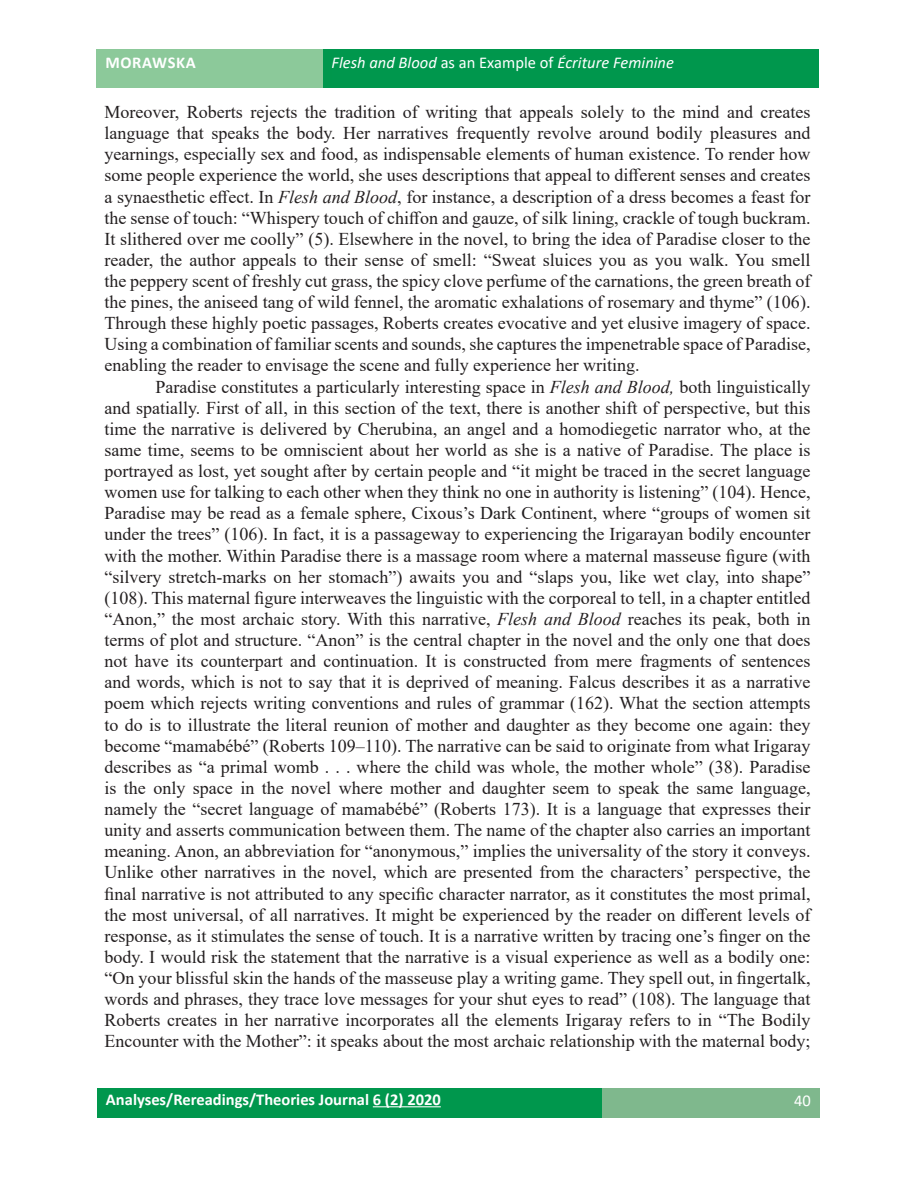
<style>
.page{position:relative;width:915px;height:1187px;background:#fff}
.page>*{position:absolute;margin:0;border:0;box-sizing:border-box;transform-origin:0 0}
.t1{font:18px/21.1px "Times New Roman";color:#231f20;text-align:justify}
.t2{font:700 16.5px "Calibri";color:#fff}
.t3{font:italic 16.5px "Calibri";color:#fff}
.t4{font:700 16.5px "Calibri";letter-spacing:.04em;color:#fff}
.t5{font:16.5px "Calibri";color:#fff}
.s1{font-style:normal}
.s2{font-style:italic}
</style>
<div class="page">
<div style="left:97px;top:49px;width:226px;height:38px;background:#8cc99a"></div>
<div style="left:323px;top:49px;width:495px;height:38px;background:#00974d"></div>
<div style="left:602px;top:1088px;width:217px;height:30px;background:#7fb88d"></div>
<div style="left:97px;top:1088px;width:505px;height:30px;background:#00974d"></div>
<hr style="left:373px;top:1106px;width:67px;height:1px;background:#fff">
<p class="t4" style="left:105px;top:51px;width:92px">MORAWSKA</p>
<p class="t3" style="left:331px;top:51px;width:344px">Flesh and Blood <span class="s1">as an Example of</span> Écriture Feminine</p>
<p class="t1" style="left:104px;top:101px;width:707px">Moreover, Roberts rejects the tradition of writing that appeals solely to the mind and creates language that speaks the body. Her narratives frequently revolve around bodily pleasures and yearnings, especially sex and food, as indispensable elements of human existence. To render how some people experience the world, she uses descriptions that appeal to different senses and creates a synaesthetic effect. In <span class="s2">Flesh and Blood</span>, for instance, a description of a dress becomes a feast for the sense of touch: “Whispery touch of chiffon and gauze, of silk lining, crackle of tough buckram.<br>It slithered over me coolly” (5). Elsewhere in the novel, to bring the idea of Paradise closer to the reader, the author appeals to their sense of smell: “Sweat sluices you as you walk. You smell the peppery scent of freshly cut grass, the spicy clove perfume of the carnations, the green breath of the pines, the aniseed tang of wild fennel, the aromatic exhalations of rosemary and thyme” (106).<br>Through these highly poetic passages, Roberts creates evocative and yet elusive imagery of space.<br>Using a combination of familiar scents and sounds, she captures the impenetrable space of Paradise, enabling the reader to envisage the scene and fully experience her writing.</p>
<p class="t1" style="left:104px;top:375px;width:707px;text-indent:51px">Paradise constitutes a particularly interesting space in <span class="s2">Flesh and Blood,</span> both linguistically and spatially. First of all, in this section of the text, there is another shift of perspective, but this time the narrative is delivered by Cherubina, an angel and a homodiegetic narrator who, at the same time, seems to be omniscient about her world as she is a native of Paradise. The place is portrayed as lost, yet sought after by certain people and “it might be traced in the secret language women use for talking to each other when they think no one in authority is listening” (104). Hence, Paradise may be read as a female sphere, Cixous’s Dark Continent, where “groups of women sit under the trees” (106). In fact, it is a passageway to experiencing the Irigarayan bodily encounter with the mother. Within Paradise there is a massage room where a maternal masseuse figure (with “silvery stretch-marks on her stomach”) awaits you and “slaps you, like wet clay, into shape” (108). This maternal figure interweaves the linguistic with the corporeal to tell, in a chapter entitled “Anon,” the most archaic story. With this narrative, <span class="s2">Flesh and Blood</span> reaches its peak, both in terms of plot and structure. “Anon” is the central chapter in the novel and the only one that does not have its counterpart and continuation. It is constructed from mere fragments of sentences and words, which is not to say that it is deprived of meaning. Falcus describes it as a narrative poem which rejects writing conventions and rules of grammar (162). What the section attempts to do is to illustrate the literal reunion of mother and daughter as they become one again: they become “mamabébé” (Roberts 109–110). The narrative can be said to originate from what Irigaray describes as “a primal womb . . . where the child was whole, the mother whole” (38). Paradise is the only space in the novel where mother and daughter seem to speak the same language, namely the “secret language of mamabébé” (Roberts 173). It is a language that expresses their unity and asserts communication between them. The name of the chapter also carries an important meaning. Anon, an abbreviation for “anonymous,” implies the universality of the story it conveys.<br>Unlike other narratives in the novel, which are presented from the characters’ perspective, the final narrative is not attributed to any specific character narrator, as it constitutes the most primal, the most universal, of all narratives. It might be experienced by the reader on different levels of response, as it stimulates the sense of touch. It is a narrative written by tracing one’s finger on the body. I would risk the statement that the narrative is a visual experience as well as a bodily one: “On your blissful skin the hands of the masseuse play a writing game. They spell out, in fingertalk, words and phrases, they trace love messages for your shut eyes to read” (108). The language that Roberts creates in her narrative incorporates all the elements Irigaray refers to in “The Bodily Encounter with the Mother”: it speaks about the most archaic relationship with the maternal body;</p>
<p class="t2" style="left:106px;top:1087px;width:336px">Analyses/Rereadings/Theories Journal 6 (2) 2020</p>
<p class="t5" style="left:793px;top:1088px;width:18px">40</p>
</div>
